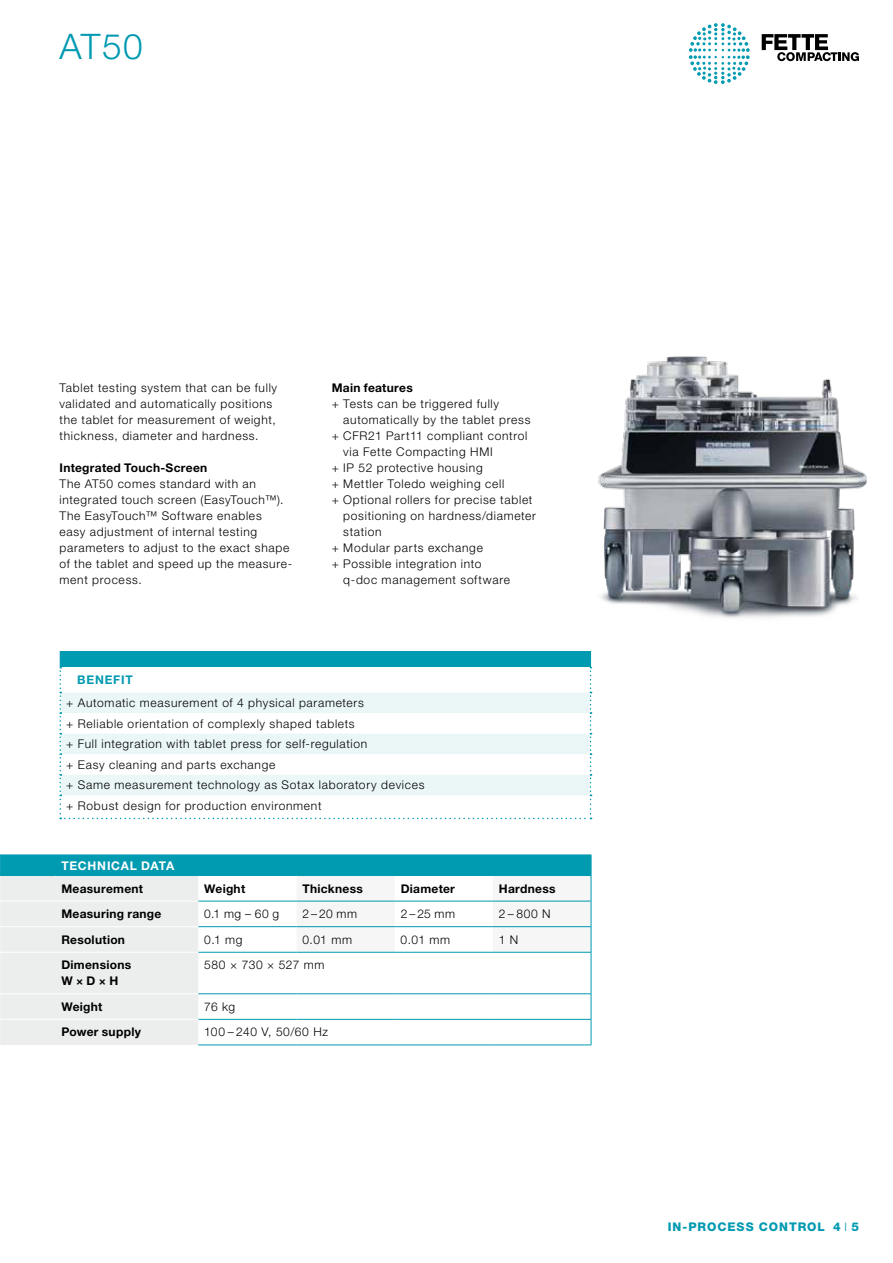
<style>
.page{position:relative;width:893px;height:1263px;background:#fff}
.page>*{position:absolute;margin:0;border:0;box-sizing:border-box;transform-origin:0 0}
.t1{font:300 35.25px "Helvetica Neue LT Pro";color:#009ab1}
.t2{font:300 12px/15.9px "Helvetica Neue LT Pro";letter-spacing:.06em;color:#000}
.t3{font:700 12px/15.9px "Helvetica Neue LT Pro";letter-spacing:.025em;color:#000}
.t4{font:800 12px "Helvetica Neue LT Pro";letter-spacing:.075em;color:#009ab1}
.t5{font:700 12px "Helvetica Neue LT Pro";letter-spacing:.06em;color:#fff}
.t6{font:700 12px "Helvetica Neue LT Pro";letter-spacing:.065em;color:#009ab1}
.s1{font-family:"Times";font-weight:400}
</style>
<div class="page">
<svg style="left:762px;top:34px;width:97px;height:27px"></svg>
<svg style="left:689px;top:23px;width:61px;height:61px"></svg>
<img style="left:598px;top:356px;width:269px;height:262px">
<hr style="left:198px;top:1045px;width:98px;height:1px;background:#009ab1">
<hr style="left:296px;top:1045px;width:99px;height:1px;background:#009ab1">
<hr style="left:395px;top:1045px;width:98px;height:1px;background:#009ab1">
<hr style="left:493px;top:1045px;width:98px;height:1px;background:#009ab1">
<svg style="left:0;top:855px;width:592px;height:190px"></svg>
<svg style="left:60px;top:651px;width:531px;height:168px"></svg>
<h1 class="t1" style="left:60px;top:25px;width:85px">AT50</h1>
<p class="t2" style="left:60px;top:380px;width:219px">Tablet testing system that can be fully validated and automatically positions the tablet for measurement of weight, thickness, diameter and hardness.</p>
<p class="t3" style="left:60px;top:460px;width:149px">Integrated Touch-Screen</p>
<p class="t2" style="left:60px;top:476px;width:234px">The AT50 comes standard with an integrated touch screen (EasyTouch™).<br>The EasyTouch™ Software enables<br>easy adjustment of internal testing parameters to adjust to the exact shape of the tablet and speed up the measure&shy;ment process.</p>
<p class="t3" style="left:332px;top:380px;width:83px">Main features</p>
<p class="t2" style="left:332px;top:396px;width:169px">+ Tests can be triggered fully</p>
<p class="t2" style="left:343px;top:412px;width:189px">automatically by the tablet press</p>
<p class="t2" style="left:332px;top:427px;width:197px">+ CFR21 Part11 compliant control</p>
<p class="t2" style="left:343px;top:443px;width:151px">via Fette Compacting HMI</p>
<p class="t2" style="left:332px;top:459px;width:152px">+ IP 52 protective housing</p>
<p class="t2" style="left:332px;top:475px;width:174px">+ Mettler Toledo weighing cell</p>
<p class="t2" style="left:332px;top:491px;width:202px">+ Optional rollers for precise tablet</p>
<p class="t2" style="left:343px;top:507px;width:194px">positioning on hardness/diameter</p>
<p class="t2" style="left:343px;top:523px;width:40px">station</p>
<p class="t2" style="left:332px;top:539px;width:153px">+ Modular parts exchange</p>
<p class="t2" style="left:332px;top:555px;width:151px">+ Possible integration into</p>
<p class="t2" style="left:343px;top:571px;width:168px">q-doc management software</p>
<p class="t6" style="left:77px;top:672px;width:57px">BENEFIT</p>
<p class="t2" style="left:66px;top:692px;width:360px;line-height:20.5px">+ Automatic measurement of 4 physical parameters<br>+ Reliable orientation of complexly shaped tablets<br>+ Full integration with tablet press for self-regulation<br>+ Easy cleaning and parts exchange<br>+ Same measurement technology as Sotax laboratory devices + Robust design for production environment</p>
<p class="t5" style="left:61px;top:858px;width:114px">TECHNICAL DATA</p>
<p class="t3" style="left:61px;top:880px;width:83px">Measurement</p>
<p class="t3" style="left:204px;top:880px;width:42px">Weight</p>
<p class="t3" style="left:302px;top:880px;width:62px">Thickness</p>
<p class="t3" style="left:401px;top:880px;width:56px">Diameter</p>
<p class="t3" style="left:499px;top:880px;width:58px">Hardness</p>
<p class="t3" style="left:61px;top:906px;width:101px">Measuring range</p>
<p class="t2" style="left:204px;top:906px;width:77px">0.1 mg – 60 g</p>
<p class="t2" style="left:302px;top:906px;width:56px">2–20 mm</p>
<p class="t2" style="left:401px;top:906px;width:56px">2–25 mm</p>
<p class="t2" style="left:499px;top:906px;width:53px">2–800 N</p>
<p class="t3" style="left:61px;top:931px;width:65px">Resolution</p>
<p class="t2" style="left:204px;top:931px;width:40px">0.1 mg</p>
<p class="t2" style="left:302px;top:931px;width:51px">0.01 mm</p>
<p class="t2" style="left:401px;top:931px;width:51px">0.01 mm</p>
<p class="t2" style="left:499px;top:931px;width:21px">1 N</p>
<p class="t3" style="left:61px;top:957px;width:71px">Dimensions<br>W × D × H</p>
<p class="t2" style="left:204px;top:957px;width:122px">580 × 730 × 527 mm</p>
<p class="t3" style="left:61px;top:998px;width:42px">Weight</p>
<p class="t2" style="left:204px;top:998px;width:33px">76 kg</p>
<p class="t3" style="left:61px;top:1024px;width:81px">Power supply</p>
<p class="t2" style="left:204px;top:1024px;width:125px">100 – 240 V, 50/60 Hz</p>
<p class="t4" style="left:668px;top:1219px;width:193px">IN-PROCESS CONTROL 4 <span class="s1">|</span> 5</p>
</div>
